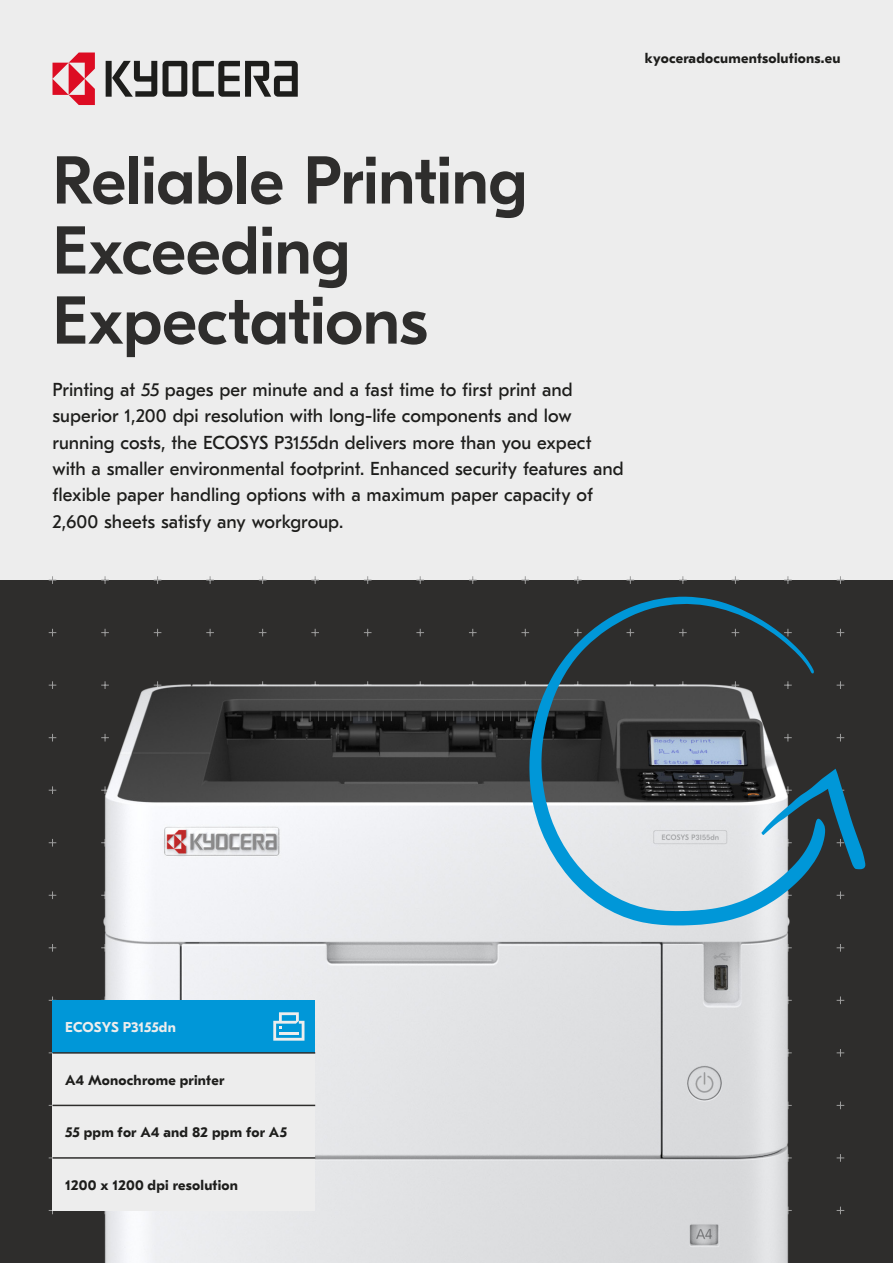
<style>
.page{position:relative;width:893px;height:1263px;background:#ededed}
.page>*{position:absolute;margin:0;border:0;box-sizing:border-box;transform-origin:0 0}
.KYO_01_Title{font:500 67.5px/70.1px "GT Eesti Pro Display";letter-spacing:-.01em;color:#2e2d2c}
.KYO_01_Title-2{font:18.75px/26.2px "GT Eesti Pro Text";color:#1d1d1b}
.KYO_04_Cover_URL{font:700 14.25px "GT Eesti Pro Text";letter-spacing:.015em;color:#1d1d1b}
.KYO_04_Cover_URL-2{font:700 14.25px "GT Eesti Pro Text";letter-spacing:.005em;color:#ededed}
</style>
<div class="page">
<div style="left:0;top:580px;width:893px;height:683px;background:#2e2d2c"></div>
<svg style="left:193px;top:61px;width:105px;height:36px"></svg>
<svg style="left:163px;top:61px;width:24px;height:36px"></svg>
<svg style="left:106px;top:61px;width:51px;height:36px"></svg>
<svg style="left:53px;top:53px;width:42px;height:52px"></svg>
<img style="left:104px;top:685px;width:685px;height:578px">
<div style="left:53px;top:1158px;width:262px;height:52px;background:#ededed"></div>
<div style="left:53px;top:1053px;width:262px;height:52px;background:#ededed"></div>
<div style="left:53px;top:1105px;width:262px;height:53px;background:#ededed"></div>
<div style="left:53px;top:1000px;width:262px;height:53px;background:#0097d8"></div>
<hr style="left:53px;top:1052px;width:262px;height:2px;background:#2e2d2c">
<hr style="left:53px;top:1157px;width:262px;height:2px;background:#2e2d2c">
<hr style="left:53px;top:1105px;width:262px;height:1px;background:#2e2d2c">
<svg style="left:273px;top:1012px;width:31px;height:29px"></svg>
<svg style="left:825px;top:769px;width:40px;height:100px"></svg>
<svg style="left:529px;top:596px;width:296px;height:329px"></svg>
<p class="KYO_04_Cover_URL" style="left:645px;top:51px;width:197px">kyoceradocumentsolutions.eu</p>
<p class="KYO_01_Title" style="left:53px;top:147px;width:476px">Reliable Printing<br>Exceeding<br>Expectations</p>
<p class="KYO_01_Title-2" style="left:53px;top:377px;width:573px">Printing at 55 pages per minute and a fast time to first print and superior 1,200 dpi resolution with long-life components and low running costs, the ECOSYS P3155dn delivers more than you expect with a smaller environmental footprint. Enhanced security features and flexible paper handling options with a maximum paper capacity of 2,600 sheets satisfy any workgroup.</p>
<p class="KYO_04_Cover_URL-2" style="left:65px;top:1019px;width:112px">ECOSYS P3155dn</p>
<p class="KYO_04_Cover_URL" style="left:65px;top:1072px;width:161px">A4 Monochrome printer</p>
<p class="KYO_04_Cover_URL" style="left:65px;top:1124px;width:223px">55 ppm for A4 and 82 ppm for A5</p>
<p class="KYO_04_Cover_URL" style="left:65px;top:1177px;width:174px">1200 x 1200 dpi resolution</p>
</div>
